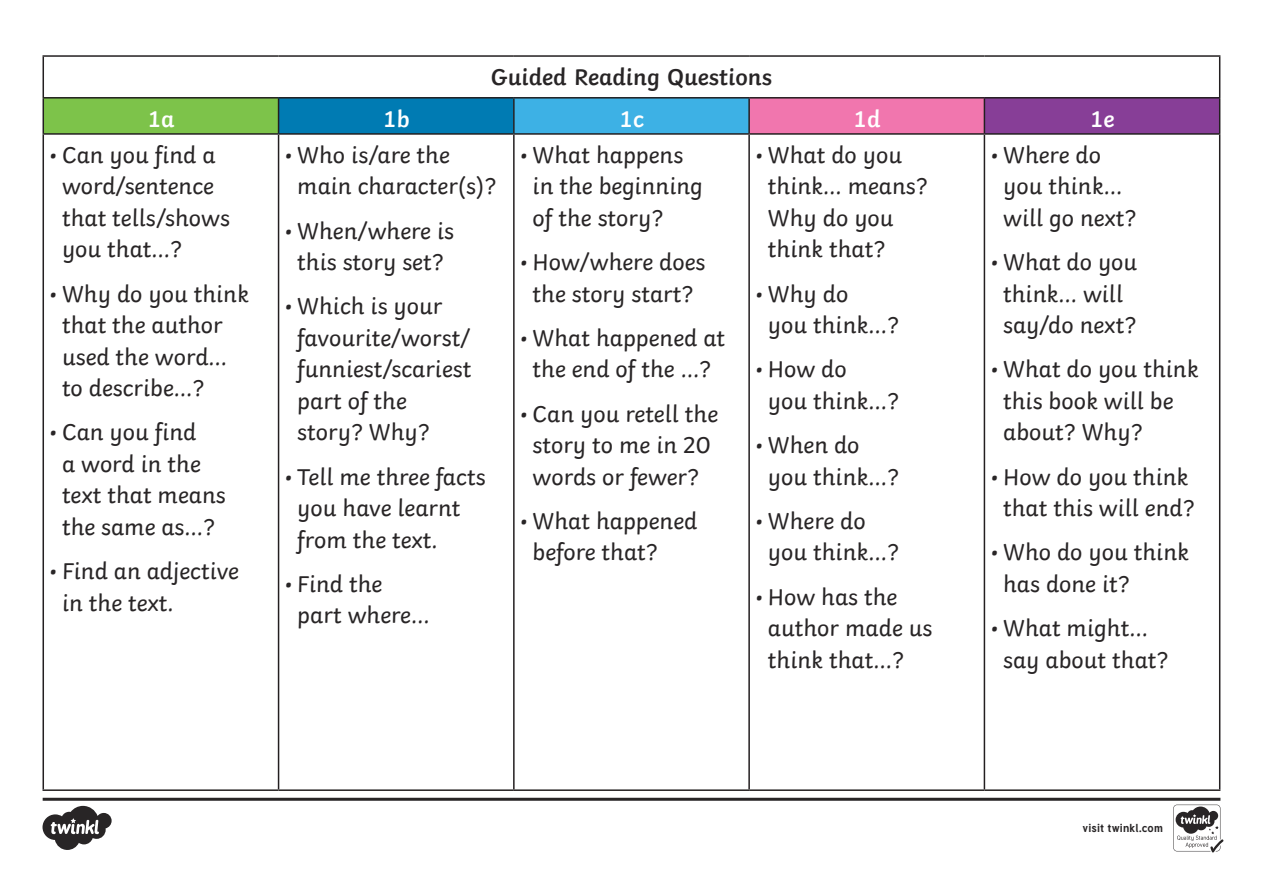
<style>
.page{position:relative;width:1263px;height:893px;background:#fff}
.page>*{position:absolute;margin:0;border:0;box-sizing:border-box;transform-origin:0 0}
.t1{font:24px/31.5px "Twinkl";color:#282526}
.Heading_4{font:600 24px "Twinkl";color:#282526}
.Heading_4-2{font:600 24px "Twinkl";color:#fff}
.t2{font:700 11.4px "Tuffy";letter-spacing:.015em;color:#282526}
</style>
<div class="page">
<div style="left:43px;top:98px;width:236px;height:36px;background:#7dc34a"></div>
<div style="left:279px;top:98px;width:235px;height:36px;background:#007bb3"></div>
<div style="left:514px;top:98px;width:235px;height:36px;background:#3db1e5"></div>
<div style="left:749px;top:98px;width:235px;height:36px;background:#f176ae"></div>
<div style="left:984px;top:98px;width:236px;height:36px;background:#873e97"></div>
<hr style="left:43px;top:55px;width:236px;height:2px;background:#231f20">
<hr style="left:43px;top:57px;width:1px;height:40px;background:#231f20">
<hr style="left:279px;top:55px;width:235px;height:2px;background:#231f20">
<hr style="left:514px;top:55px;width:235px;height:2px;background:#231f20">
<hr style="left:749px;top:55px;width:235px;height:2px;background:#231f20">
<hr style="left:984px;top:55px;width:236px;height:2px;background:#231f20">
<hr style="left:1219px;top:57px;width:1px;height:40px;background:#231f20">
<hr style="left:43px;top:97px;width:236px;height:2px;background:#231f20">
<hr style="left:43px;top:99px;width:1px;height:34px;background:#231f20">
<hr style="left:279px;top:97px;width:235px;height:2px;background:#231f20">
<hr style="left:278px;top:99px;width:1px;height:34px;background:#231f20">
<hr style="left:514px;top:97px;width:235px;height:2px;background:#231f20">
<hr style="left:513px;top:99px;width:2px;height:34px;background:#231f20">
<hr style="left:749px;top:97px;width:235px;height:2px;background:#231f20">
<hr style="left:748px;top:99px;width:2px;height:34px;background:#231f20">
<hr style="left:984px;top:97px;width:236px;height:2px;background:#231f20">
<hr style="left:984px;top:99px;width:1px;height:34px;background:#231f20">
<hr style="left:1219px;top:99px;width:1px;height:34px;background:#231f20">
<hr style="left:43px;top:133px;width:236px;height:2px;background:#231f20">
<hr style="left:43px;top:135px;width:1px;height:654px;background:#231f20">
<hr style="left:279px;top:133px;width:235px;height:2px;background:#231f20">
<hr style="left:278px;top:135px;width:1px;height:654px;background:#231f20">
<hr style="left:514px;top:133px;width:235px;height:2px;background:#231f20">
<hr style="left:513px;top:135px;width:2px;height:654px;background:#231f20">
<hr style="left:749px;top:133px;width:235px;height:2px;background:#231f20">
<hr style="left:748px;top:135px;width:2px;height:654px;background:#231f20">
<hr style="left:984px;top:133px;width:236px;height:2px;background:#231f20">
<hr style="left:984px;top:135px;width:1px;height:654px;background:#231f20">
<hr style="left:1219px;top:135px;width:1px;height:654px;background:#231f20">
<hr style="left:43px;top:789px;width:236px;height:2px;background:#231f20">
<hr style="left:279px;top:789px;width:235px;height:2px;background:#231f20">
<hr style="left:514px;top:789px;width:235px;height:2px;background:#231f20">
<hr style="left:749px;top:789px;width:235px;height:2px;background:#231f20">
<hr style="left:984px;top:789px;width:236px;height:2px;background:#231f20">
<svg style="left:43px;top:798px;width:1180px;height:54px"></svg>
<p class="Heading_4" style="left:491px;top:58px;width:282px">Guided Reading Questions</p>
<p class="Heading_4-2" style="left:147px;top:99px;width:29px">1a</p>
<p class="Heading_4-2" style="left:383px;top:99px;width:29px">1b</p>
<p class="Heading_4-2" style="left:619px;top:99px;width:27px">1c</p>
<p class="Heading_4-2" style="left:853px;top:99px;width:29px">1d</p>
<p class="Heading_4-2" style="left:1089px;top:99px;width:27px">1e</p>
<p class="t1" style="left:62px;top:137px;width:169px;text-indent:-13px">• Can you find a word/sentence that tells/shows you that…?</p>
<p class="t1" style="left:62px;top:276px;width:188px;text-indent:-13px">• Why do you think that the author used the word… to describe…?</p>
<p class="t1" style="left:62px;top:414px;width:165px;text-indent:-13px">• Can you find<br>a word in the text that means the same as…?</p>
<p class="t1" style="left:62px;top:553px;width:178px;text-indent:-13px">• Find an adjective in the text.</p>
<p class="t1" style="left:297px;top:137px;width:200px;text-indent:-13px">• Who is/are the main character(s)?</p>
<p class="t1" style="left:285px;top:213px;width:171px;text-align:center">• When/where is this story set?</p>
<p class="t1" style="left:297px;top:288px;width:176px;text-indent:-13px">• Which is your favourite/worst/ funniest/scariest part of the story? Why?</p>
<p class="t1" style="left:297px;top:459px;width:190px;text-indent:-13px">• Tell me three facts you have learnt from the text.</p>
<p class="t1" style="left:297px;top:566px;width:134px;text-indent:-13px">• Find the part where…</p>
<p class="t1" style="left:533px;top:137px;width:172px;text-indent:-13px">• What happens in the beginning of the story?</p>
<p class="t1" style="left:520px;top:244px;width:187px;text-align:center">• How/where does the story start?</p>
<p class="t1" style="left:520px;top:320px;width:207px;text-align:center">• What happened at the end of the …?</p>
<p class="t1" style="left:520px;top:396px;width:200px;text-align:center">• Can you retell the story to me in 20 words or fewer?</p>
<p class="t1" style="left:533px;top:503px;width:166px;text-indent:-13px">• What happened before that?</p>
<p class="t1" style="left:768px;top:137px;width:161px;text-indent:-13px">• What do you think… means?<br>Why do you think that?</p>
<p class="t1" style="left:768px;top:276px;width:132px;text-indent:-13px">• Why do<br>you think…?</p>
<p class="t1" style="left:768px;top:351px;width:132px;text-indent:-13px">• How do<br>you think…?</p>
<p class="t1" style="left:768px;top:427px;width:132px;text-indent:-13px">• When do you think…?</p>
<p class="t1" style="left:768px;top:503px;width:132px;text-indent:-13px">• Where do you think…?</p>
<p class="t1" style="left:768px;top:579px;width:166px;text-indent:-13px">• How has the author made us think that…?</p>
<p class="t1" style="left:1003px;top:137px;width:135px;text-indent:-13px">• Where do you think… will go next?</p>
<p class="t1" style="left:990px;top:244px;width:148px;text-align:center">• What do you think… will say/do next?</p>
<p class="t1" style="left:1003px;top:351px;width:197px;text-indent:-13px">• What do you think this book will be about? Why?</p>
<p class="t1" style="left:990px;top:459px;width:206px;text-align:center">• How do you think that this will end?</p>
<p class="t1" style="left:1003px;top:534px;width:187px;text-indent:-13px">• Who do you think has done it?</p>
<p class="t1" style="left:1003px;top:610px;width:167px;text-indent:-13px">• What might… say about that?</p>
<p class="t2" style="left:1082px;top:819px;width:82px">visit twinkl.com</p>
</div>
